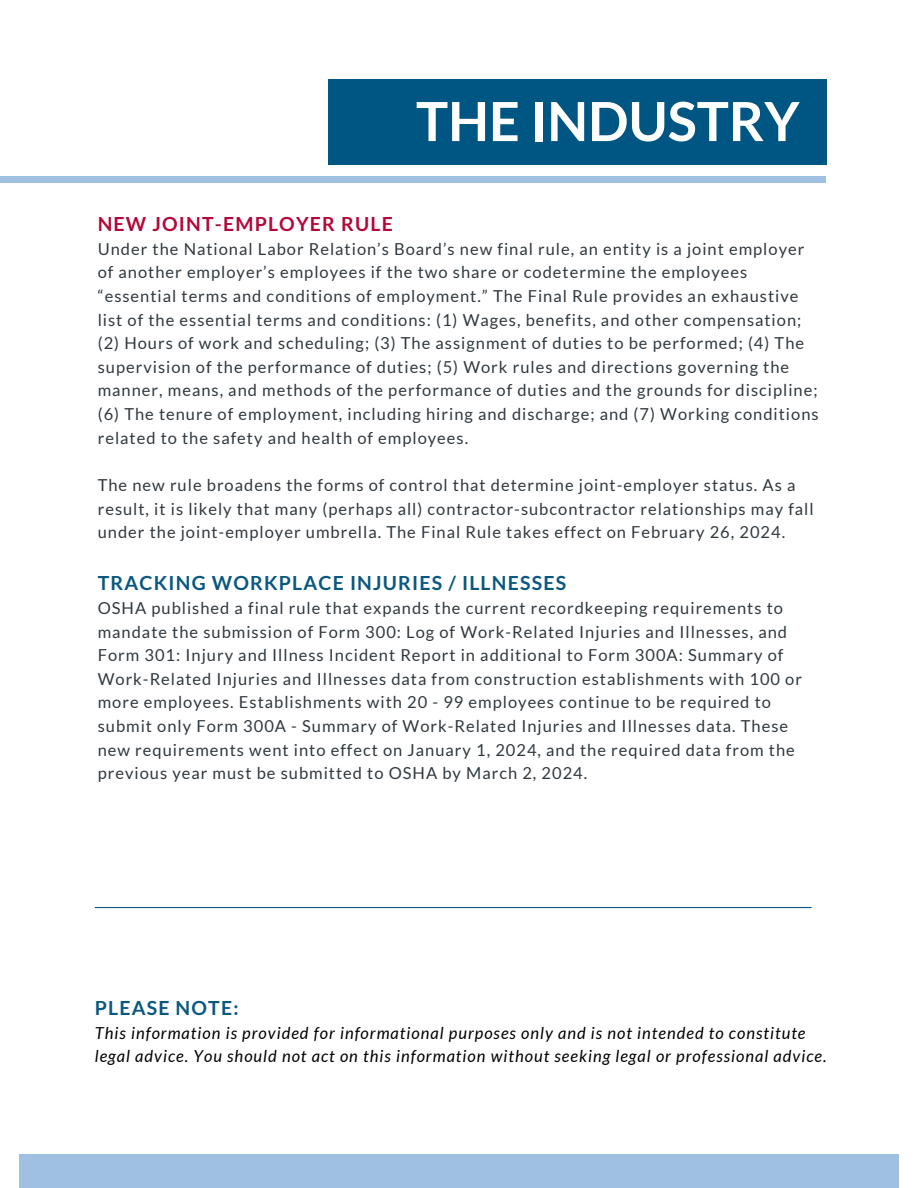
<style>
.page{position:relative;width:918px;height:1188px;background:#fff}
.page>*{position:absolute;margin:0;border:0;box-sizing:border-box;transform-origin:0 0}
.t1{font:700 54px "Lato";color:#fff}
.t2{font:700 19.5px "Lato";letter-spacing:.06em;color:#0a5880}
.t3{font:700 19.5px "Lato";letter-spacing:.06em;color:#b30838}
.t4{font:16.5px/23.7px "Lato";letter-spacing:.06em;color:#30393f}
.t5{font:italic 16.5px/23.7px "Lato";letter-spacing:.06em;color:#000}
</style>
<div class="page">
<div style="left:19px;top:1155px;width:880px;height:33px;background:#a0c0e2"></div>
<div style="left:0;top:176px;width:826px;height:7px;background:#a0c0e2"></div>
<div style="left:328px;top:79px;width:498px;height:86px;background:#005682"></div>
<hr style="left:95px;top:907px;width:717px;height:1px;background:#0a5880">
<p class="t1" style="left:416px;top:88px;width:385px">THE INDUSTRY</p>
<p class="t3" style="left:98px;top:212px;width:297px">NEW JOINT-EMPLOYER RULE</p>
<p class="t4" style="left:98px;top:236px;width:722px">Under the National Labor Relation’s Board’s new final rule, an entity is a joint employer of another employer’s employees if the two share or codetermine the employees “essential terms and conditions of employment.” The Final Rule provides an exhaustive list of the essential terms and conditions: (1) Wages, benefits, and other compensation; (2) Hours of work and scheduling; (3) The assignment of duties to be performed; (4) The supervision of the performance of duties; (5) Work rules and directions governing the manner, means, and methods of the performance of duties and the grounds for discipline; (6) The tenure of employment, including hiring and discharge; and (7) Working conditions related to the safety and health of employees.</p>
<p class="t4" style="left:98px;top:473px;width:717px">The new rule broadens the forms of control that determine joint-employer status. As a result, it is likely that many (perhaps all) contractor-subcontractor relationships may fall under the joint-employer umbrella. The Final Rule takes effect on February 26, 2024.</p>
<p class="t2" style="left:98px;top:571px;width:470px">TRACKING WORKPLACE INJURIES / ILLNESSES</p>
<p class="t4" style="left:98px;top:596px;width:706px">OSHA published a final rule that expands the current recordkeeping requirements to mandate the submission of Form 300: Log of Work-Related Injuries and Illnesses, and Form 301: Injury and Illness Incident Report in additional to Form 300A: Summary of Work-Related Injuries and Illnesses data from construction establishments with 100 or more employees. Establishments with 20 - 99 employees continue to be required to submit only Form 300A - Summary of Work-Related Injuries and Illnesses data. These new requirements went into effect on January 1, 2024, and the required data from the previous year must be submitted to OSHA by March 2, 2024.</p>
<p class="t2" style="left:95px;top:996px;width:145px">PLEASE NOTE:</p>
<p class="t5" style="left:95px;top:1020px;width:733px">This information is provided for informational purposes only and is not intended to constitute legal advice. You should not act on this information without seeking legal or professional advice.</p>
</div>
